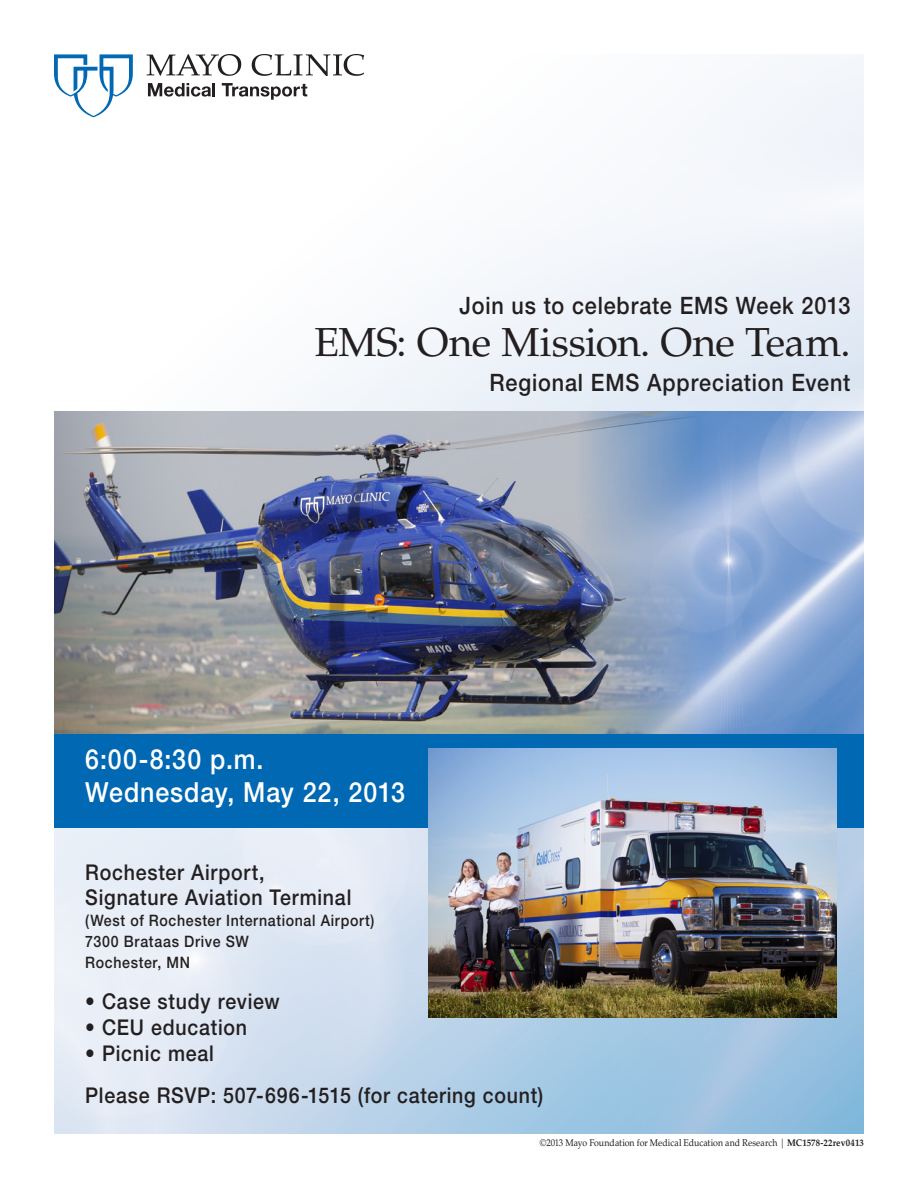
<style>
.page{position:relative;width:918px;height:1188px;background:#fff}
.page>*{position:absolute;margin:0;border:0;box-sizing:border-box;transform-origin:0 0}
.T2_Title{font:40.5px "Palatino LT Std";letter-spacing:-.01em;color:#231f20}
.HD3_Heading{font:500 27.75px/33.3px "Helvetica Neue LT Std";letter-spacing:.035em;color:#fff;scale:.9 1}
.HD1_Heading{font:500 24px "Helvetica Neue LT Std";letter-spacing:.04em;color:#231f20;scale:.9 1}
.HD3_Heading-2{font:500 21.75px/25.5px "Helvetica Neue LT Std";letter-spacing:.04em;color:#231f20;scale:.9 1}
.HD3_Heading-3{font:500 15.75px/21px "Helvetica Neue LT Std";letter-spacing:.045em;color:#231f20;scale:.9 1}
.Copyright_MC_Number{font:9.75px "Palatino LT Std";color:#231f20;scale:.9 1}
.s1{font-weight:700}
</style>
<div class="page">
<img style="left:54px;top:54px;width:810px;height:1080px">
<svg style="left:148px;top:83px;width:67px;height:14px"></svg>
<svg style="left:222px;top:83px;width:85px;height:17px"></svg>
<svg style="left:54px;top:54px;width:79px;height:63px"></svg>
<svg style="left:252px;top:54px;width:112px;height:22px"></svg>
<svg style="left:147px;top:54px;width:94px;height:22px"></svg>
<img style="left:698px;top:412px;width:166px;height:322px">
<img style="left:54px;top:412px;width:644px;height:322px">
<div style="left:54px;top:734px;width:810px;height:93px;background:#0168b3"></div>
<img style="left:429px;top:749px;width:408px;height:268px">
<p class="HD1_Heading" style="left:460px;top:292px;width:436px">Join us to celebrate EMS Week 2013</p>
<p class="T2_Title" style="left:314px;top:319px;width:538px">EMS: One Mission. One Team.</p>
<p class="HD1_Heading" style="left:490px;top:368px;width:402px">Regional EMS Appreciation Event</p>
<p class="HD3_Heading" style="left:85px;top:742px;width:357px">6:00-8:30 p.m.<br>Wednesday, May 22, 2013</p>
<p class="HD3_Heading-2" style="left:85px;top:859px;width:297px">Rochester Airport,<br>Signature Aviation Terminal</p>
<p class="HD3_Heading-3" style="left:85px;top:910px;width:323px">(West of Rochester International Airport)<br>7300 Brataas Drive SW<br>Rochester, MN</p>
<p class="HD3_Heading-2" style="left:85px;top:989px;width:218px">• Case study review</p>
<p class="HD3_Heading-2" style="left:85px;top:1015px;width:181px">• CEU education</p>
<p class="HD3_Heading-2" style="left:85px;top:1041px;width:145px">• Picnic meal</p>
<p class="HD3_Heading-2" style="left:85px;top:1082px;width:510px">Please RSVP: 507-696-1515 (for catering count)</p>
<p class="Copyright_MC_Number" style="left:540px;top:1137px;width:362px">©2013 Mayo Foundation for Medical Education and Research | <span class="s1">MC1578-22rev0413</span></p>
</div>
